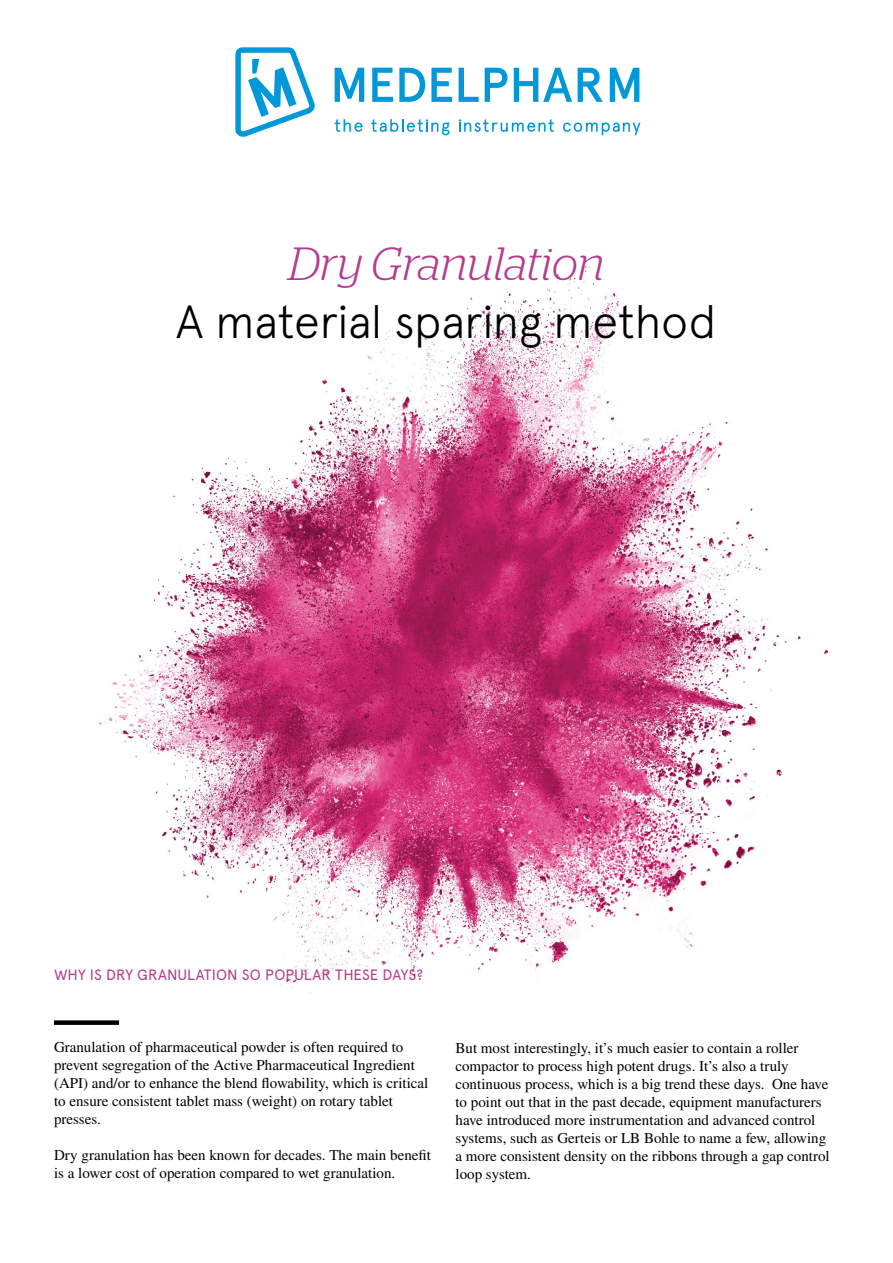
<style>
.page{position:relative;width:893px;height:1263px;background:#fff}
.page>*{position:absolute;margin:0;border:0;box-sizing:border-box;transform-origin:0 0}
.t1{font:300 46.5px "Apercu";letter-spacing:-.015em;color:#000}
.t2{font:italic 300 46.5px "Stag";color:#b43b8e}
.t3{font:15px/18px "STIX General";color:#000}
.t4{font:15px "Apercu";color:#b43b8e}
</style>
<div class="page">
<img style="left:98px;top:266px;width:731px;height:759px">
<div style="left:54px;top:1020px;width:65px;height:5px;background:#000"></div>
<svg style="left:235px;top:47px;width:80px;height:90px"></svg>
<svg style="left:335px;top:68px;width:29px;height:34px"></svg>
<svg style="left:372px;top:68px;width:21px;height:34px"></svg>
<svg style="left:399px;top:68px;width:26px;height:34px"></svg>
<svg style="left:431px;top:68px;width:21px;height:34px"></svg>
<svg style="left:459px;top:68px;width:20px;height:34px"></svg>
<svg style="left:485px;top:68px;width:22px;height:34px"></svg>
<svg style="left:514px;top:68px;width:58px;height:34px"></svg>
<svg style="left:578px;top:68px;width:25px;height:34px"></svg>
<svg style="left:610px;top:68px;width:29px;height:34px"></svg>
<svg style="left:335px;top:119px;width:28px;height:13px"></svg>
<svg style="left:371px;top:119px;width:79px;height:16px"></svg>
<svg style="left:459px;top:119px;width:95px;height:13px"></svg>
<svg style="left:563px;top:122px;width:77px;height:13px"></svg>
<h1 class="t2" style="left:288px;top:237px;width:318px">Dry Granulation</h1>
<h1 class="t1" style="left:176px;top:294px;width:542px">A material sparing method</h1>
<p class="t4" style="left:54px;top:966px;width:370px">WHY IS DRY GRANULATION SO POPULAR THESE DAYS?</p>
<p class="t3" style="left:54px;top:1039px;width:376px">Granulation of pharmaceutical powder is often required to prevent segregation of the Active Pharmaceutical Ingredient (API) and/or to enhance the blend flowability, which is critical to ensure consistent tablet mass (weight) on rotary tablet presses.</p>
<p class="t3" style="left:54px;top:1147px;width:379px">Dry granulation has been known for decades. The main benefit is a lower cost of operation compared to wet granulation.</p>
<p class="t3" style="left:455px;top:1039px;width:376px">But most interestingly, it’s much easier to contain a roller compactor to process high potent drugs. It’s also a truly continuous process, which is a big trend these days. One have to point out that in the past decade, equipment manufacturers have introduced more instrumentation and advanced control systems, such as Gerteis or LB Bohle to name a few, allowing a more consistent density on the ribbons through a gap control loop system.</p>
</div>
